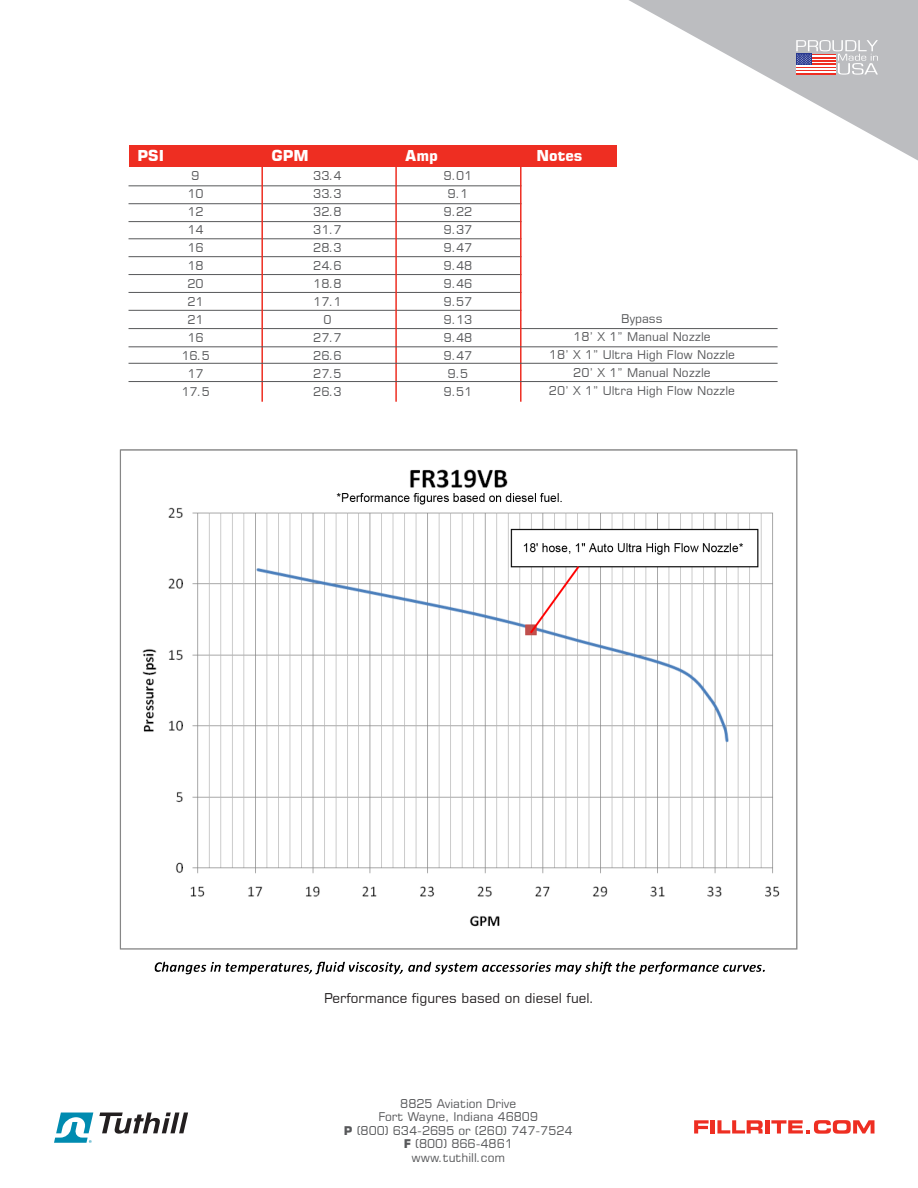
<style>
.page{position:relative;width:918px;height:1188px;background:#fff}
.page>*{position:absolute;margin:0;border:0;box-sizing:border-box;transform-origin:0 0}
.t1{font:700 15px "Square 721 BT";color:#fff}
.t2{font:13.5px "Square 721 BT";color:#231f20}
.t3{font:12px "Square 721 BT";color:#57585a}
.s1{font-weight:700}
</style>
<div class="page">
<svg style="left:629px;top:0;width:289px;height:161px"></svg>
<svg style="left:694px;top:1120px;width:15px;height:14px"></svg>
<hr style="left:710px;top:1120px;width:4px;height:14px;background:#ee2e22">
<svg style="left:717px;top:1120px;width:46px;height:14px"></svg>
<hr style="left:765px;top:1120px;width:4px;height:14px;background:#ee2e22">
<svg style="left:771px;top:1120px;width:103px;height:14px"></svg>
<svg style="left:99px;top:1113px;width:89px;height:21px"></svg>
<svg style="left:54px;top:1113px;width:39px;height:30px"></svg>
<svg style="left:796px;top:40px;width:82px;height:35px"></svg>
<hr style="left:129px;top:186px;width:393px;height:1px;background:#57585a">
<hr style="left:129px;top:239px;width:393px;height:1px;background:#57585a">
<hr style="left:129px;top:292px;width:393px;height:1px;background:#57585a">
<hr style="left:129px;top:203px;width:393px;height:1px;background:#57585a">
<hr style="left:129px;top:256px;width:393px;height:1px;background:#57585a">
<hr style="left:129px;top:310px;width:393px;height:1px;background:#57585a">
<hr style="left:129px;top:328px;width:649px;height:1px;background:#57585a">
<hr style="left:129px;top:221px;width:393px;height:1px;background:#57585a">
<hr style="left:129px;top:274px;width:393px;height:1px;background:#57585a">
<div style="left:129px;top:145px;width:488px;height:21px;background:#ee2e22"></div>
<hr style="left:261px;top:158px;width:2px;height:244px;background:#ee2e22">
<hr style="left:395px;top:158px;width:2px;height:244px;background:#ee2e22">
<hr style="left:520px;top:158px;width:2px;height:244px;background:#ee2e22">
<hr style="left:129px;top:347px;width:649px;height:1px;background:#57585a">
<hr style="left:129px;top:363px;width:649px;height:1px;background:#57585a">
<hr style="left:129px;top:381px;width:649px;height:1px;background:#57585a">
<img style="left:119px;top:449px;width:679px;height:526px">
<p class="t1" style="left:138px;top:146px;width:28px">PSI</p>
<p class="t1" style="left:271px;top:146px;width:39px">GPM</p>
<p class="t1" style="left:405px;top:146px;width:34px">Amp</p>
<p class="t1" style="left:536px;top:146px;width:48px">Notes</p>
<p class="t3" style="left:192px;top:168px;width:10px">9</p>
<p class="t3" style="left:187px;top:186px;width:18px">10</p>
<p class="t3" style="left:187px;top:204px;width:18px">12</p>
<p class="t3" style="left:187px;top:222px;width:18px">14</p>
<p class="t3" style="left:187px;top:240px;width:18px">16</p>
<p class="t3" style="left:187px;top:258px;width:18px">18</p>
<p class="t3" style="left:187px;top:276px;width:18px">20</p>
<p class="t3" style="left:187px;top:294px;width:18px">21</p>
<p class="t3" style="left:187px;top:312px;width:18px">21</p>
<p class="t3" style="left:187px;top:330px;width:18px">16</p>
<p class="t3" style="left:181px;top:348px;width:30px">16.5</p>
<p class="t3" style="left:187px;top:366px;width:18px">17</p>
<p class="t3" style="left:181px;top:384px;width:30px">17.5</p>
<p class="t3" style="left:313px;top:168px;width:30px">33.4</p>
<p class="t3" style="left:313px;top:186px;width:30px">33.3</p>
<p class="t3" style="left:313px;top:204px;width:30px">32.8</p>
<p class="t3" style="left:313px;top:222px;width:30px">31.7</p>
<p class="t3" style="left:313px;top:240px;width:30px">28.3</p>
<p class="t3" style="left:313px;top:258px;width:30px">24.6</p>
<p class="t3" style="left:313px;top:276px;width:30px">18.8</p>
<p class="t3" style="left:313px;top:294px;width:30px">17.1</p>
<p class="t3" style="left:323px;top:312px;width:10px">0</p>
<p class="t3" style="left:313px;top:330px;width:30px">27.7</p>
<p class="t3" style="left:313px;top:348px;width:30px">26.6</p>
<p class="t3" style="left:313px;top:366px;width:30px">27.5</p>
<p class="t3" style="left:313px;top:384px;width:30px">26.3</p>
<p class="t3" style="left:444px;top:168px;width:30px">9.01</p>
<p class="t3" style="left:448px;top:186px;width:22px">9.1</p>
<p class="t3" style="left:444px;top:204px;width:30px">9.22</p>
<p class="t3" style="left:444px;top:222px;width:30px">9.37</p>
<p class="t3" style="left:444px;top:240px;width:30px">9.47</p>
<p class="t3" style="left:444px;top:258px;width:30px">9.48</p>
<p class="t3" style="left:444px;top:276px;width:30px">9.46</p>
<p class="t3" style="left:444px;top:294px;width:30px">9.57</p>
<p class="t3" style="left:444px;top:312px;width:30px">9.13</p>
<p class="t3" style="left:444px;top:330px;width:30px">9.48</p>
<p class="t3" style="left:444px;top:348px;width:30px">9.47</p>
<p class="t3" style="left:448px;top:366px;width:22px">9.5</p>
<p class="t3" style="left:444px;top:384px;width:30px">9.51</p>
<p class="t3" style="left:621px;top:311px;width:43px">Bypass</p>
<p class="t3" style="left:573px;top:329px;width:139px">18’ X 1” Manual Nozzle</p>
<p class="t3" style="left:549px;top:347px;width:188px">18’ X 1” Ultra High Flow Nozzle</p>
<p class="t3" style="left:573px;top:365px;width:139px">20’ X 1” Manual Nozzle</p>
<p class="t3" style="left:549px;top:383px;width:188px">20’ X 1” Ultra High Flow Nozzle</p>
<p class="t2" style="left:324px;top:990px;width:272px">Performance figures based on diesel fuel.</p>
<p class="t3" style="left:400px;top:1096px;width:118px">8825 Aviation Drive</p>
<p class="t3" style="left:379px;top:1109px;width:161px">Fort Wayne, Indiana 46809</p>
<p class="t3" style="left:344px;top:1123px;width:230px"><span class="s1">P</span> (800) 634-2695 or (260) 747-7524</p>
<p class="t3" style="left:404px;top:1136px;width:111px"><span class="s1">F</span> (800) 866-4861</p>
<p class="t3" style="left:412px;top:1150px;width:95px">www.tuthill.com</p>
</div>
